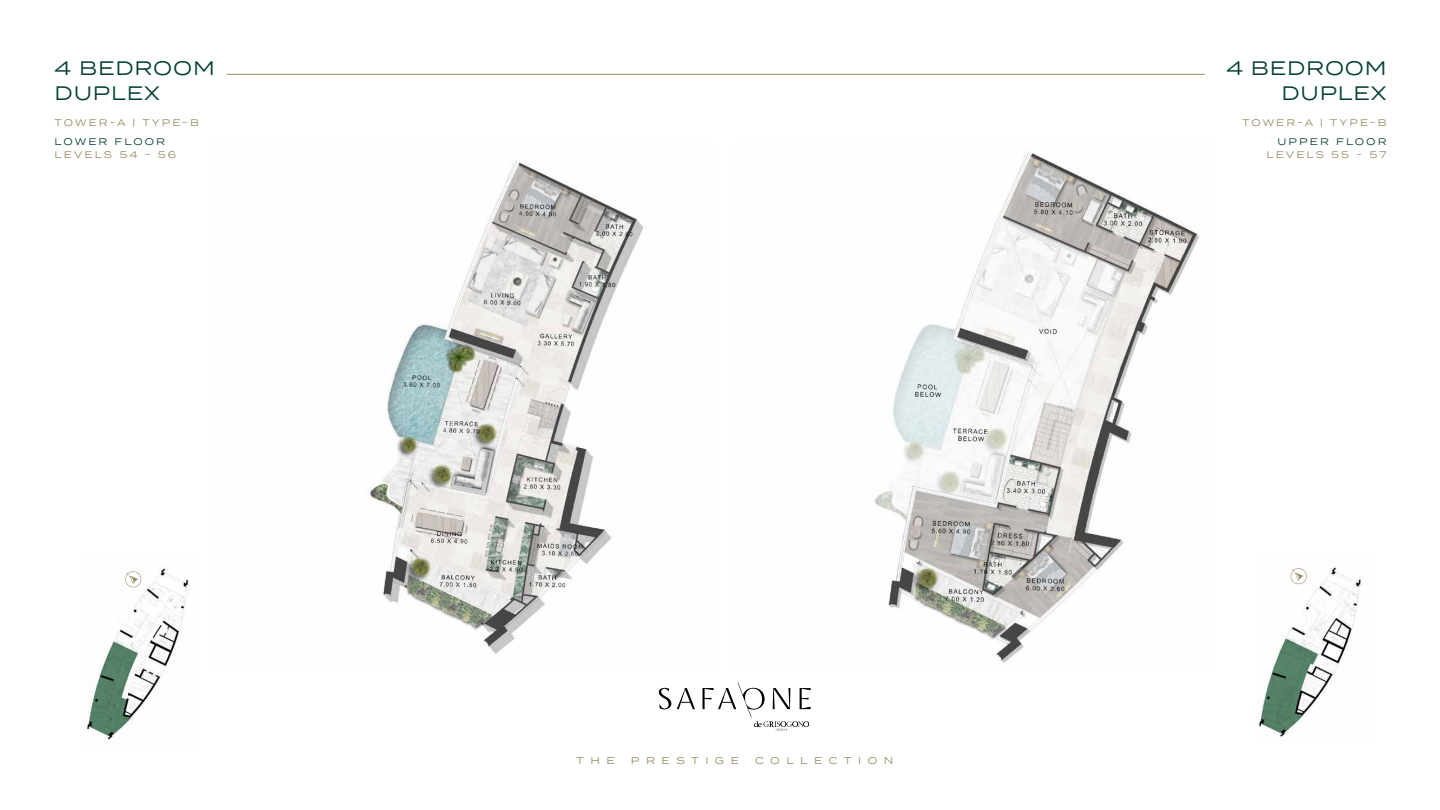
<style>
.page{position:relative;width:1440px;height:810px;background:#fff}
.page>*{position:absolute;margin:0;border:0;box-sizing:border-box;transform-origin:0 0}
.t1{font:19.5px/24.9px "Termina";letter-spacing:.04em;color:#003f32;text-align:right}
.t2{font:9.82px "Termina";letter-spacing:.66em;color:#988b61}
.t3{font:9.52px "Termina";letter-spacing:.22em;color:#988b61}
.t4{font:9.52px "Termina";letter-spacing:.22em;color:#003f32}
</style>
<div class="page">
<img style="left:367px;top:160px;width:277px;height:494px">
<img style="left:874px;top:152px;width:325px;height:511px">
<img style="left:87px;top:568px;width:102px;height:172px">
<img style="left:1258px;top:566px;width:103px;height:171px">
<svg style="left:1290px;top:567px;width:18px;height:18px"></svg>
<svg style="left:125px;top:571px;width:17px;height:17px"></svg>
<hr style="left:227px;top:74px;width:978px;height:1px;background:#988b61">
<svg style="left:703px;top:682px;width:108px;height:49px"></svg>
<svg style="left:659px;top:688px;width:36px;height:22px"></svg>
<h1 class="t1" style="left:55px;top:57px;width:162px;text-align:left">4 BEDROOM<br>DUPLEX</h1>
<p class="t3" style="left:55px;top:118px;width:146px">TOWER-A | TYPE-B</p>
<p class="t4" style="left:55px;top:137px;width:112px">LOWER FLOOR</p>
<p class="t3" style="left:55px;top:150px;width:123px">LEVELS 54 - 56</p>
<p class="t2" style="left:576px;top:756px;width:40px">THE</p>
<p class="t2" style="left:631px;top:756px;width:110px">PRESTIGE</p>
<p class="t2" style="left:755px;top:756px;width:140px">COLLECTION</p>
<h1 class="t1" style="left:1226px;top:57px;width:162px">4 BEDROOM<br>DUPLEX</h1>
<p class="t3" style="left:1242px;top:118px;width:146px">TOWER-A | TYPE-B</p>
<p class="t4" style="left:1278px;top:137px;width:111px">UPPER FLOOR</p>
<p class="t3" style="left:1266px;top:150px;width:122px">LEVELS 55 - 57</p>
</div>
